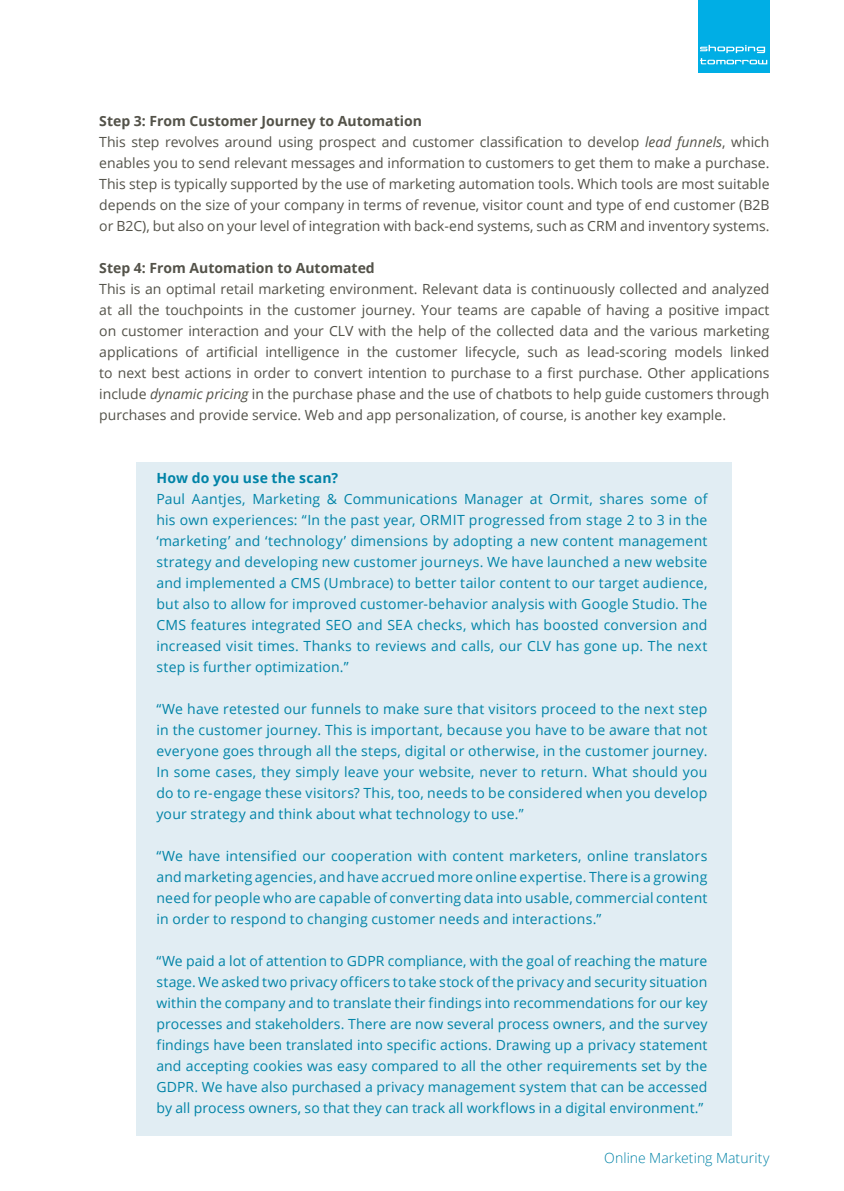
<style>
.page{position:relative;width:844px;height:1191px;background:#fff}
.page>*{position:absolute;margin:0;border:0;box-sizing:border-box;transform-origin:0 0}
.t1{font:14px/21px "Open Sans";letter-spacing:.015em;color:#0083a7;text-align:justify}
.t2{font:14px/21px "Open Sans";color:#535249}
.t3{font:700 14px "Open Sans";color:#535249}
.t4{font:300 14px "Open Sans";letter-spacing:.005em;color:#0083a7}
.t5{font:700 14px "Open Sans";letter-spacing:.015em;color:#0083a7}
.s1{font-weight:700}
.s2{font-style:italic}
</style>
<div class="page">
<div style="left:697px;top:0;width:72px;height:72px;background:#00aee5"></div>
<svg style="left:700px;top:45px;width:67px;height:19px"></svg>
<div style="left:136px;top:462px;width:596px;height:673px;background:#e1edf3"></div>
<p class="t2" style="left:99px;top:110px;width:671px"><span class="s1">Step 3: From Customer Journey to Automation<br></span>This step revolves around using prospect and customer classification to develop <span class="s2">lead funnels</span>, which enables you to send relevant messages and information to customers to get them to make a purchase.<br>This step is typically supported by the use of marketing automation tools. Which tools are most suitable depends on the size of your company in terms of revenue, visitor count and type of end customer (B2B or B2C), but also on your level of integration with back-end systems, such as CRM and inventory systems.</p>
<p class="t3" style="left:99px;top:258px;width:277px">Step 4: From Automation to Automated</p>
<p class="t2" style="left:99px;top:278px;width:671px;text-align:justify">This is an optimal retail marketing environment. Relevant data is continuously collected and analyzed at all the touchpoints in the customer journey. Your teams are capable of having a positive impact on customer interaction and your CLV with the help of the collected data and the various marketing applications of artificial intelligence in the customer lifecycle, such as lead-scoring models linked to next best actions in order to convert intention to purchase to a first purchase. Other applications include <span class="s2">dynamic pricing</span> in the purchase phase and the use of chatbots to help guide customers through purchases and provide service. Web and app personalization, of course, is another key example.</p>
<p class="t5" style="left:156px;top:468px;width:183px">How do you use the scan?</p>
<p class="t1" style="left:156px;top:488px;width:552px">Paul Aantjes, Marketing &amp; Communications Manager at Ormit, shares some of his own experiences: “In the past year, ORMIT progressed from stage 2 to 3 in the ‘marketing’ and ‘technology’ dimensions by adopting a new content management strategy and developing new customer journeys. We have launched a new website and implemented a CMS (Umbrace) to better tailor content to our target audience, but also to allow for improved customer-behavior analysis with Google Studio. The CMS features integrated SEO and SEA checks, which has boosted conversion and increased visit times. Thanks to reviews and calls, our CLV has gone up. The next step is further optimization.”</p>
<p class="t1" style="left:156px;top:698px;width:552px">“We have retested our funnels to make sure that visitors proceed to the next step in the customer journey. This is important, because you have to be aware that not everyone goes through all the steps, digital or otherwise, in the customer journey.<br>In some cases, they simply leave your website, never to return. What should you do to re-engage these visitors? This, too, needs to be considered when you develop your strategy and think about what technology to use.”</p>
<p class="t1" style="left:156px;top:845px;width:552px">“We have intensified our cooperation with content marketers, online translators and marketing agencies, and have accrued more online expertise. There is a growing need for people who are capable of converting data into usable, commercial content in order to respond to changing customer needs and interactions.”</p>
<p class="t1" style="left:156px;top:950px;width:552px">“We paid a lot of attention to GDPR compliance, with the goal of reaching the mature stage. We asked two privacy officers to take stock of the privacy and security situation within the company and to translate their findings into recommendations for our key processes and stakeholders. There are now several process owners, and the survey findings have been translated into specific actions. Drawing up a privacy statement and accepting cookies was easy compared to all the other requirements set by the GDPR. We have also purchased a privacy management system that can be accessed by all process owners, so that they can track all workflows in a digital environment.”</p>
<p class="t4" style="left:604px;top:1148px;width:167px">Online Marketing Maturity</p>
</div>
